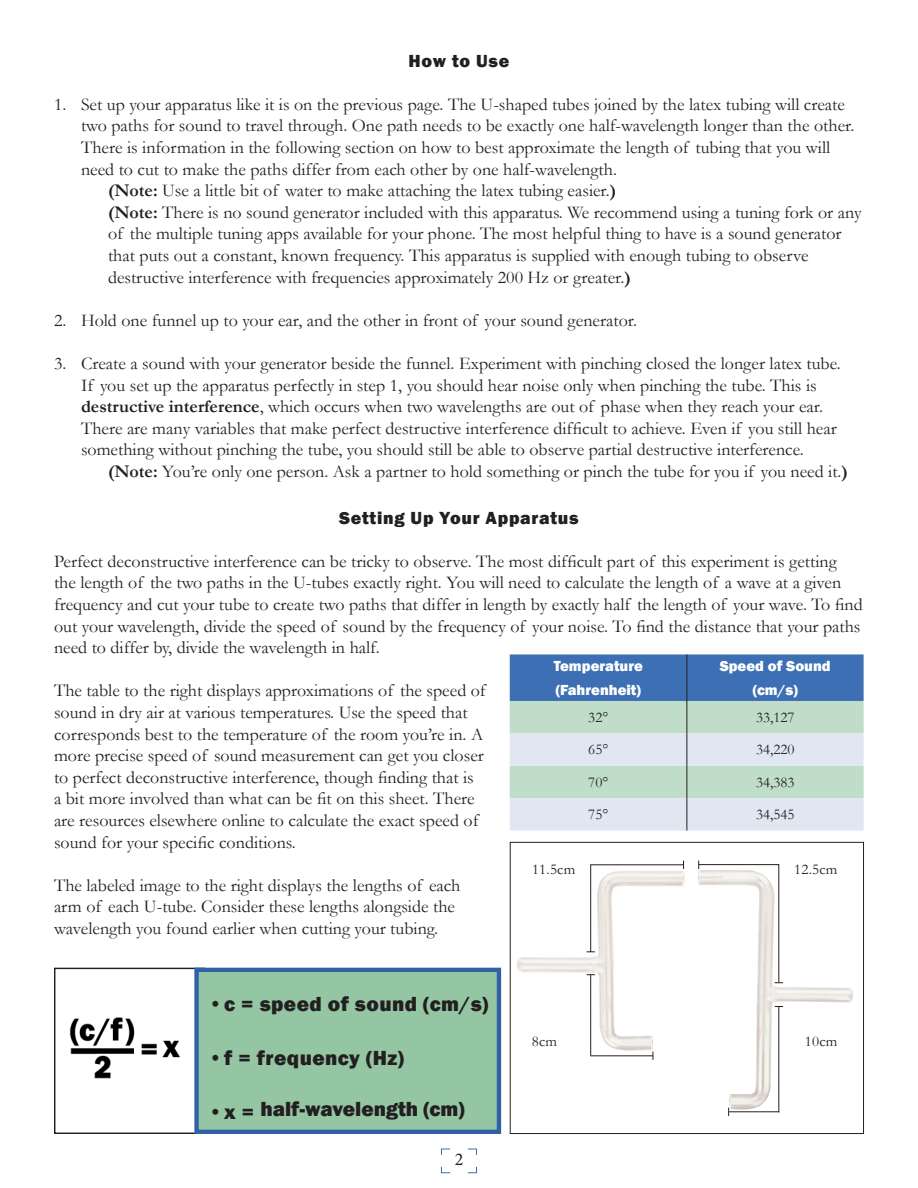
<style>
.page{position:relative;width:918px;height:1188px;background:#fff}
.page>*{position:absolute;margin:0;border:0;box-sizing:border-box;transform-origin:0 0}
.t1{font:800 21px "Franklin Gothic";letter-spacing:.02em;color:#231f20}
.t2{font:800 21px "Franklin Gothic";color:#231f20}
.Body_Paragraph_Style{font:18px/21.6px "Garamond";color:#231f20}
.Paragraph_Indent_Tex{font:18px/21.6px "Garamond";color:#231f20}
.Body_Section_Style{font:800 18px "Franklin Gothic";letter-spacing:.04em;color:#231f20}
.t3{font:18px "Minion Pro";color:#231f20}
.Table_Text{font:15px "Garamond";color:#231f20}
.Table_Header{font:800 15px "Franklin Gothic";color:#fff}
.s1{font-weight:700}
</style>
<div class="page">
<svg style="left:441px;top:1148px;width:36px;height:26px"></svg>
<img style="left:517px;top:860px;width:336px;height:256px">
<div style="left:510px;top:842px;width:354px;height:292px;border:1px solid #231f20"></div>
<hr style="left:778px;top:864px;width:1px;height:118px;background:#231f20">
<hr style="left:699px;top:864px;width:80px;height:1px;background:#231f20">
<hr style="left:591px;top:864px;width:92px;height:1px;background:#231f20">
<hr style="left:590px;top:864px;width:1px;height:88px;background:#231f20">
<hr style="left:590px;top:975px;width:1px;height:80px;background:#231f20">
<hr style="left:590px;top:1055px;width:63px;height:1px;background:#231f20">
<hr style="left:729px;top:1111px;width:50px;height:1px;background:#231f20">
<hr style="left:778px;top:1006px;width:1px;height:106px;background:#231f20">
<svg style="left:510px;top:654px;width:354px;height:177px;background:#a9c3d2"></svg>
<hr style="left:687px;top:701px;width:1px;height:32px;background:#231f20">
<hr style="left:687px;top:733px;width:1px;height:33px;background:#231f20">
<hr style="left:687px;top:766px;width:1px;height:32px;background:#231f20">
<hr style="left:687px;top:798px;width:1px;height:33px;background:#231f20">
<hr style="left:687px;top:654px;width:1px;height:47px;background:#231f20">
<img style="left:69px;top:1017px;width:111px;height:62px">
<div style="left:54px;top:968px;width:151px;height:166px;border:1px solid #231f20"></div>
<div style="left:197px;top:970px;width:302px;height:162px;background:#94c6a3"></div>
<div style="left:194px;top:968px;width:307px;height:166px;border:4px solid #2f61a6"></div>
<p class="Body_Section_Style" style="left:409px;top:49px;width:102px">How to Use</p>
<p class="Body_Paragraph_Style" style="left:81px;top:93px;width:775px;text-indent:-27px">1. Set up your apparatus like it is on the previous page. The U-shaped tubes joined by the latex tubing will create two paths for sound to travel through. One path needs to be exactly one half-wavelength longer than the other.<br>There is information in the following section on how to best approximate the length of tubing that you will need to cut to make the paths differ from each other by one half-wavelength.</p>
<p class="Paragraph_Indent_Tex" style="left:108px;top:179px;width:510px"><span class="s1">(Note:</span> Use a little bit of water to make attaching the latex tubing easier.<span class="s1">)</span></p>
<p class="Paragraph_Indent_Tex" style="left:108px;top:201px;width:755px"><span class="s1">(Note:</span> There is no sound generator included with this apparatus. We recommend using a tuning fork or any of the multiple tuning apps available for your phone. The most helpful thing to have is a sound generator that puts out a constant, known frequency. This apparatus is supplied with enough tubing to observe destructive interference with frequencies approximately 200 Hz or greater.<span class="s1">)</span></p>
<p class="Body_Paragraph_Style" style="left:54px;top:309px;width:585px">2. Hold one funnel up to your ear, and the other in front of your sound generator.</p>
<p class="Body_Paragraph_Style" style="left:81px;top:352px;width:761px;text-indent:-27px">3. Create a sound with your generator beside the funnel. Experiment with pinching closed the longer latex tube.<br>If you set up the apparatus perfectly in step 1, you should hear noise only when pinching the tube. This is <span class="s1">destructive interference</span>, which occurs when two wavelengths are out of phase when they reach your ear.<br>There are many variables that make perfect destructive interference difficult to achieve. Even if you still hear something without pinching the tube, you should still be able to observe partial destructive interference.</p>
<p class="Paragraph_Indent_Tex" style="left:108px;top:460px;width:741px"><span class="s1">(Note:</span> You’re only one person. Ask a partner to hold something or pinch the tube for you if you need it.<span class="s1">)</span></p>
<p class="Body_Section_Style" style="left:339px;top:506px;width:241px">Setting Up Your Apparatus</p>
<p class="Body_Paragraph_Style" style="left:54px;top:550px;width:810px">Perfect deconstructive interference can be tricky to observe. The most difficult part of this experiment is getting the length of the two paths in the U-tubes exactly right. You will need to calculate the length of a wave at a given frequency and cut your tube to create two paths that differ in length by exactly half the length of your wave. To find out your wavelength, divide the speed of sound by the frequency of your noise. To find the distance that your paths need to differ by, divide the wavelength in half.</p>
<p class="Body_Paragraph_Style" style="left:54px;top:679px;width:433px">The table to the right displays approximations of the speed of sound in dry air at various temperatures. Use the speed that corresponds best to the temperature of the room you’re in. A more precise speed of sound measurement can get you closer to perfect deconstructive interference, though finding that is<br>a bit more involved than what can be fit on this sheet. There are resources elsewhere online to calculate the exact speed of sound for your specific conditions.</p>
<p class="Body_Paragraph_Style" style="left:54px;top:874px;width:408px">The labeled image to the right displays the lengths of each arm of each U-tube. Consider these lengths alongside the wavelength you found earlier when cutting your tubing.</p>
<p class="Table_Header" style="left:720px;top:656px;width:112px">Speed of Sound</p>
<p class="Table_Header" style="left:753px;top:680px;width:47px">(cm/s)</p>
<p class="Table_Header" style="left:554px;top:656px;width:91px">Temperature</p>
<p class="Table_Header" style="left:556px;top:680px;width:87px">(Fahrenheit)</p>
<p class="Table_Text" style="left:588px;top:707px;width:22px">32°</p>
<p class="Table_Text" style="left:756px;top:707px;width:40px">33,127</p>
<p class="Table_Text" style="left:588px;top:740px;width:22px">65°</p>
<p class="Table_Text" style="left:756px;top:740px;width:40px">34,220</p>
<p class="Table_Text" style="left:588px;top:772px;width:22px">70°</p>
<p class="Table_Text" style="left:756px;top:772px;width:40px">34,383</p>
<p class="Table_Text" style="left:588px;top:804px;width:22px">75°</p>
<p class="Table_Text" style="left:756px;top:804px;width:40px">34,545</p>
<p class="Table_Text" style="left:532px;top:859px;width:45px">11.5cm</p>
<p class="Table_Text" style="left:794px;top:860px;width:45px">12.5cm</p>
<p class="t1" style="left:209px;top:990px;width:281px">•c = speed of sound (cm/s)</p>
<p class="t1" style="left:209px;top:1044px;width:197px">•f = frequency (Hz)</p>
<p class="t2" style="left:209px;top:1095px;width:258px">•x = half-wavelength (cm)</p>
<p class="t3" style="left:455px;top:1148px;width:10px">2</p>
<p class="Table_Text" style="left:532px;top:1031px;width:27px">8cm</p>
<p class="Table_Text" style="left:805px;top:1031px;width:34px">10cm</p>
</div>
